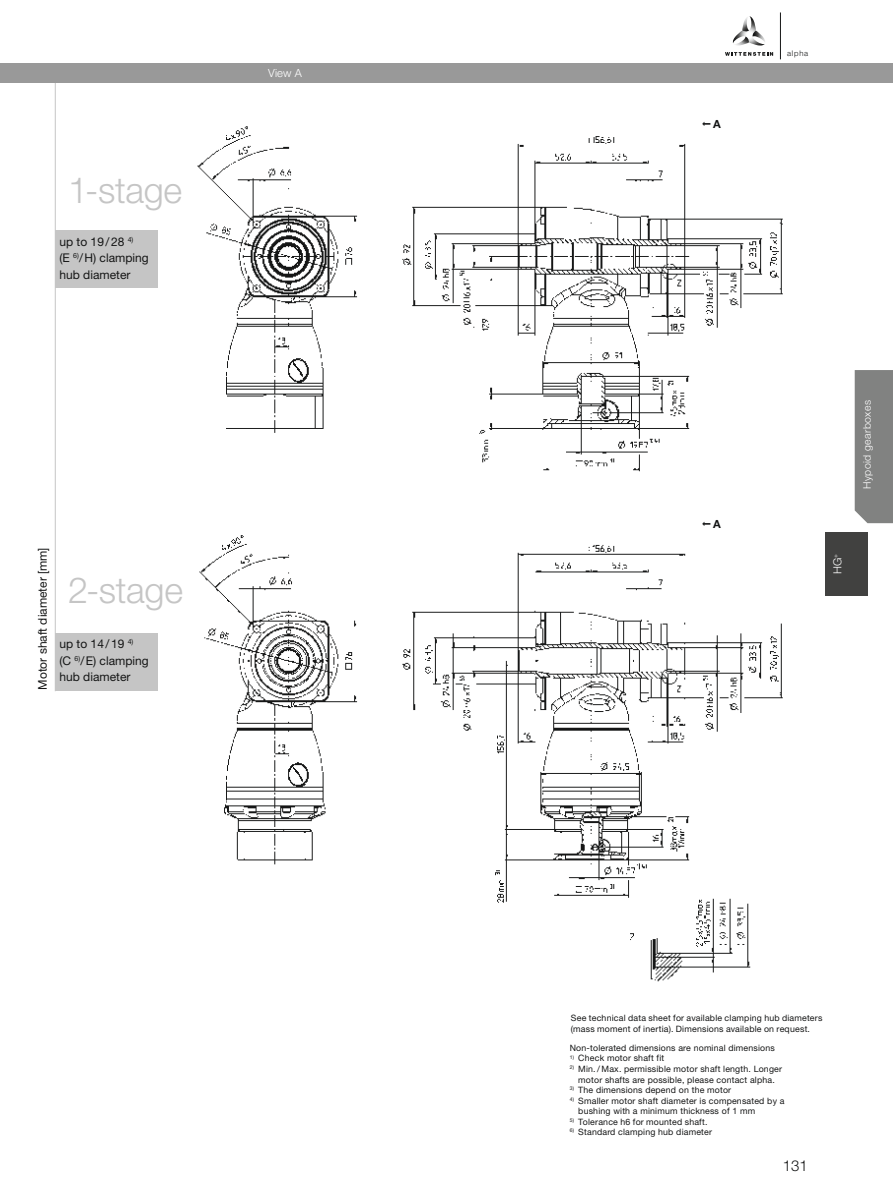
<style>
.page{position:relative;width:893px;height:1191px;background:#fff}
.page>*{position:absolute;margin:0;border:0;box-sizing:border-box;transform-origin:0 0}
.t1{font:300 36px "Helvetica Neue LT Std";letter-spacing:-.01em;color:#c5c5c5}
.t2{font:300 15px "Helvetica Neue LT Std";color:#151616}
.t3{font:12px/16.5px "Helvetica Neue LT Std";color:#151616}
.t4{font:300 11.25px "Helvetica Neue LT Std";letter-spacing:.015em;color:#fff}
.t5{font:700 11.25px "Helvetica Neue LT Std";color:#151616}
.t6{font:300 10.5px "Helvetica Neue LT Std";letter-spacing:.045em;color:#fff}
.t7{font:8.7px/10.5px "Helvetica Neue LT Std";letter-spacing:.02em;color:#151616}
.t8{font:300 7.65px "Helvetica Neue LT";letter-spacing:.1em;color:#151616}
</style>
<div class="page">
<div style="left:0;top:64px;width:893px;height:19px;background:#999"></div>
<div style="left:825px;top:532px;width:42px;height:63px;background:#414140"></div>
<img style="left:197px;top:126px;width:636px;height:856px">
<hr style="left:55px;top:83px;width:1px;height:608px;background:#c5c5c5">
<div style="left:855px;top:370px;width:38px;height:153px;background:#818281"></div>
<div style="left:55px;top:231px;width:102px;height:57px;background:#c5c5c5"></div>
<div style="left:55px;top:633px;width:102px;height:58px;background:#c5c5c5"></div>
<svg style="left:732px;top:16px;width:33px;height:30px"></svg>
<svg style="left:725px;top:52px;width:48px;height:4px"></svg>
<hr style="left:780px;top:12px;width:1px;height:47px;background:#151616">
<svg style="left:703px;top:522px;width:8px;height:4px"></svg>
<h1 class="t1" style="left:68px;top:168px;width:116px">1-stage</h1>
<h3 class="t3" style="left:60px;top:233px;width:91px">up to 19/28 <sup>4)<br></sup>(E <sup>6)</sup>/H) clamping hub diameter</h3>
<p class="t4" style="left:268px;top:66px;width:35px">View A</p>
<h3 class="t3" style="left:34px;top:689px;width:144px;rotate:-90deg">Motor shaft diameter [mm]</h3>
<h1 class="t1" style="left:68px;top:568px;width:117px">2-stage</h1>
<h3 class="t3" style="left:60px;top:635px;width:91px">up to 14/19 <sup>4)<br></sup>(C <sup>6)</sup>/E) clamping hub diameter</h3>
<p class="t5" style="left:713px;top:117px;width:9px">A</p>
<p class="t8" style="left:787px;top:48px;width:23px">alpha</p>
<p class="t5" style="left:713px;top:517px;width:9px">A</p>
<p class="t6" style="left:860px;top:489px;width:90px;rotate:-90deg">Hypoid gearboxes</p>
<p class="t4" style="left:831px;top:574px;width:22px;rotate:-90deg">HG<sup>+</sup></p>
<p class="t7" style="left:571px;top:1012px;width:253px">See technical data sheet for available clamping hub diameters (mass moment of inertia). Dimensions available on request.</p>
<p class="t7" style="left:570px;top:1042px;width:207px">Non-tolerated dimensions are nominal dimensions</p>
<p class="t7" style="left:570px;top:1053px;width:96px"><sup>1)</sup> Check motor shaft fit</p>
<p class="t7" style="left:570px;top:1063px;width:214px;text-align:center"><sup>2)</sup> Min./ Max. permissible motor shaft length. Longer motor shafts are possible, please contact alpha.</p>
<p class="t7" style="left:570px;top:1084px;width:163px"><sup>3)</sup> The dimensions depend on the motor</p>
<p class="t7" style="left:578px;top:1095px;width:208px;text-indent:-9px"><sup>4)</sup> Smaller motor shaft diameter is compensated by a bushing with a minimum thickness of 1 mm</p>
<p class="t7" style="left:570px;top:1116px;width:139px"><sup>5)</sup> Tolerance h6 for mounted shaft.</p>
<p class="t7" style="left:570px;top:1126px;width:144px"><sup>6)</sup> Standard clamping hub diameter</p>
<h2 class="t2" style="left:783px;top:1156px;width:27px">131</h2>
</div>
